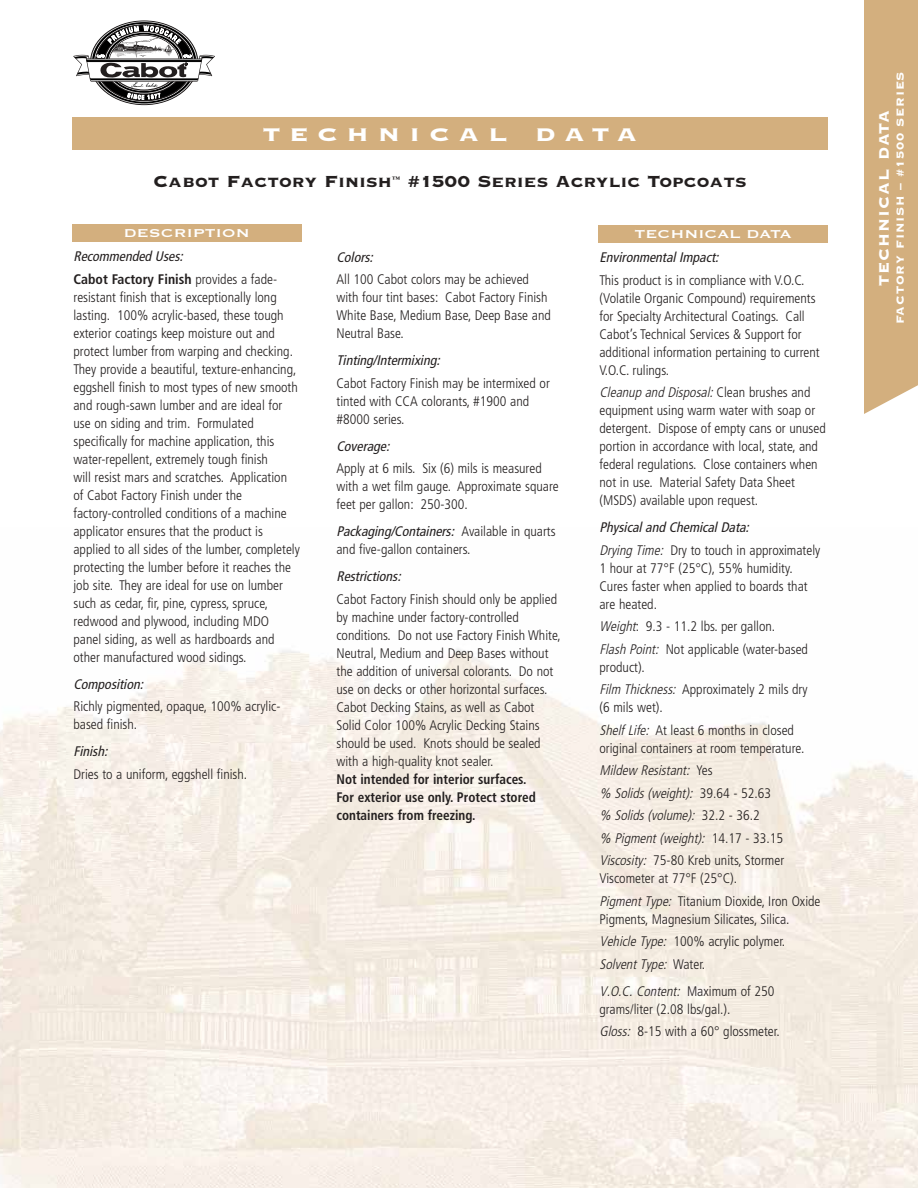
<style>
.page{position:relative;width:918px;height:1188px;background:#fff}
.page>*{position:absolute;margin:0;border:0;box-sizing:border-box;transform-origin:0 0}
.t1{font:24px "Copperplate Thirty Three BC";letter-spacing:.305em;color:#fff;scale:1.2 1}
.t2{font:21px "Copperplate Thirty Three BC";color:#231f1f}
.t3{font:18px "Copperplate Thirty Three BC";letter-spacing:.06em;color:#fff}
.t4{font:15px "Copperplate Thirty One BC";color:#fff;scale:1.2 1}
.t5{font:300 condensed 13.8px/18px "Frutiger";color:#231f1f}
.t6{font:italic condensed 13.8px "Frutiger";color:#231f1f}
.t7{font:700 condensed 13.8px/18px "Frutiger";color:#231f1f;scale:.95 1}
.t8{font:700 condensed 13.8px/22.5px "Frutiger";color:#231f1f}
.t9{font:13.5px "Copperplate Thirty Three BC";letter-spacing:.06em;color:#fff}
.s1{font-weight:400;font-style:italic}
.s2{font-weight:300}
.s3{font-style:italic}
</style>
<div class="page">
<img style="left:0;top:649px;width:918px;height:539px">
<svg style="left:92px;top:22px;width:104px;height:82px"></svg>
<svg style="left:96px;top:25px;width:97px;height:76px"></svg>
<div style="left:72px;top:117px;width:756px;height:33px;background:#d3af7e"></div>
<div style="left:72px;top:224px;width:230px;height:18px;background:#d3af7e"></div>
<div style="left:598px;top:225px;width:230px;height:18px;background:#d3af7e"></div>
<div style="left:864px;top:0;width:54px;height:414px;background:#d3af7e"></div>
<svg style="left:127px;top:93px;width:34px;height:6px"></svg>
<svg style="left:73px;top:26px;width:142px;height:61px"></svg>
<h1 class="t1" style="left:263px;top:119px;width:314px">TECHNICAL DATA</h1>
<h2 class="t2" style="left:153px;top:167px;width:595px">Cabot Factory Finish<sup>™</sup> #1500 Series Acrylic Topcoats</h2>
<p class="t4" style="left:124px;top:223px;width:106px">DESCRIPTION</p>
<p class="t4" style="left:635px;top:224px;width:133px">TECHNICAL DATA</p>
<p class="t8" style="left:74px;top:246px;width:205px"><span class="s1">Recommended Uses:<br></span>Cabot Factory Finish <span class="s2">provides a fade-</span></p>
<p class="t5" style="left:74px;top:289px;width:228px">resistant finish that is exceptionally long lasting. 100% acrylic-based, these tough exterior coatings keep moisture out and protect lumber from warping and checking.<br>They provide a beautiful, texture-enhancing, eggshell finish to most types of new smooth and rough-sawn lumber and are ideal for use on siding and trim. Formulated specifically for machine application, this water-repellent, extremely tough finish<br>will resist mars and scratches. Application of Cabot Factory Finish under the factory-controlled conditions of a machine applicator ensures that the product is applied to all sides of the lumber, completely protecting the lumber before it reaches the job site. They are ideal for use on lumber such as cedar, fir, pine, cypress, spruce, redwood and plywood, including MDO panel siding, as well as hardboards and other manufactured wood sidings.</p>
<p class="t6" style="left:74px;top:678px;width:74px">Composition:</p>
<p class="t5" style="left:74px;top:698px;width:208px">Richly pigmented, opaque, 100% acrylic&shy;based finish.</p>
<p class="t6" style="left:74px;top:746px;width:38px">Finish:</p>
<p class="t5" style="left:74px;top:766px;width:175px">Dries to a uniform, eggshell finish.</p>
<p class="t6" style="left:336px;top:251px;width:41px">Colors:</p>
<p class="t5" style="left:336px;top:271px;width:216px">All 100 Cabot colors may be achieved with four tint bases: Cabot Factory Finish<br>White Base, Medium Base, Deep Base and<br>Neutral Base.</p>
<p class="t6" style="left:336px;top:355px;width:108px">Tinting/Intermixing:</p>
<p class="t5" style="left:336px;top:375px;width:215px">Cabot Factory Finish may be intermixed or tinted with CCA colorants, #1900 and #8000 series.</p>
<p class="t6" style="left:336px;top:440px;width:57px">Coverage:</p>
<p class="t5" style="left:336px;top:460px;width:224px">Apply at 6 mils. Six (6) mils is measured with a wet film gauge. Approximate square feet per gallon: 250-300.</p>
<p class="t5" style="left:336px;top:523px;width:221px"><span class="s1">Packaging/Containers:</span> A v a i l a b l e i n q u a r t s and five-gallon containers.</p>
<p class="t6" style="left:336px;top:571px;width:69px">Restrictions:</p>
<p class="t5" style="left:336px;top:591px;width:226px">Cabot Factory Finish should only be applied by machine under factory-controlled conditions. Do not use Factory Finish White, Neutral, Medium and Deep Bases without the addition of universal colorants. Do not use on decks or other horizontal surfaces.<br>Cabot Decking Stains, as well as Cabot Solid Color 100% Acrylic Decking Stains should be used. Knots should be sealed with a high-quality knot sealer.</p>
<p class="t7" style="left:336px;top:771px;width:211px">Not intended for interior surfaces.<br>For exterior use only. Protect stored containers from freezing.</p>
<p class="t6" style="left:600px;top:252px;width:123px">EnvironmentalImpact:</p>
<p class="t5" style="left:600px;top:272px;width:222px">This product is in compliance with V.O.C. (Volatile Organic Compound) requirements for Specialty Architectural Coatings. Call Cabot’s Technical Services &amp; Support for additional information pertaining to current V.O.C. rulings.</p>
<p class="t5" style="left:599px;top:385px;width:228px"><span class="s3">Cleanup and Disposal:</span> C l e a n b r u s h e s a n d equipment using warm water with soap or detergent. Dispose of empty cans or unused portion in accordance with local, state, and federal regulations. Close containers when not in use. Material Safety Data Sheet (MSDS) available upon request.</p>
<p class="t5" style="left:600px;top:517px;width:222px;line-height:22.5px"><span class="s1">Physicaland ChemicalData:<br></span><span class="s3">Drying Time:</span> Dry to touch in approximately</p>
<p class="t5" style="left:600px;top:560px;width:210px">1 hour at 77°F (25°C), 55% humidity.<br>Cures faster when applied to boards that are heated.</p>
<p class="t5" style="left:600px;top:616px;width:210px;line-height:22.5px"><span class="s3">Weight</span>: 9.3 - 11.2 lbs. per gallon.<br><span class="s3">Flash Point:</span> Not applicable (water-based</p>
<p class="t5" style="left:599px;top:657px;width:210px;line-height:22.5px">product).<br><span class="s3">Film Thickness:</span> Approximately 2 mils dry</p>
<p class="t5" style="left:599px;top:697px;width:196px;line-height:22.5px">(6 mils wet).<br><span class="s3">Shelf Life:</span> At least 6 months in closed</p>
<p class="t5" style="left:599px;top:738px;width:206px;line-height:22.5px">original containers at room temperature.<br><span class="s3">Mildew Resistant:</span> Ye s<br><span class="s3">% Solids(weight):</span> 3 9 . 6 4 - 5 2 . 6 3<br><span class="s3">% Solids(volume):</span> 3 2 . 2 - 3 6 . 2<br><span class="s3">% Pigment(weight):</span> 1 4 . 1 7 - 3 3 . 1 5<br><span class="s3">Viscosity:</span> 75-80 Kreb units, Stormer</p>
<p class="t5" style="left:600px;top:868px;width:223px;line-height:22.5px">Viscometer at 77°F (25°C).<br><span class="s3">PigmentType:</span> Titanium Dioxide, Iron Oxide</p>
<p class="t5" style="left:599px;top:909px;width:192px;line-height:22.5px">Pigments, Magnesium Silicates, Silica.<br><span class="s3">Vehicle Type:</span> 100% acrylic polymer.<br><span class="s3">SolventType:</span> Wa t e r.</p>
<p class="t5" style="left:600px;top:983px;width:176px"><span class="s3">V.O.C.Content:</span> M axi m u m of 2 5 0 grams/liter (2.08 lbs/gal.).</p>
<p class="t5" style="left:600px;top:1024px;width:182px"><span class="s3">Gloss:</span> 8-15 with a 60° glossmeter.</p>
<p class="t9" style="left:891px;top:324px;width:254px;rotate:-90deg">FACTORY FINISH – #1500 SERIES</p>
<h3 class="t3" style="left:872px;top:286px;width:178px;rotate:-90deg">TECHNICAL DATA</h3>
</div>
